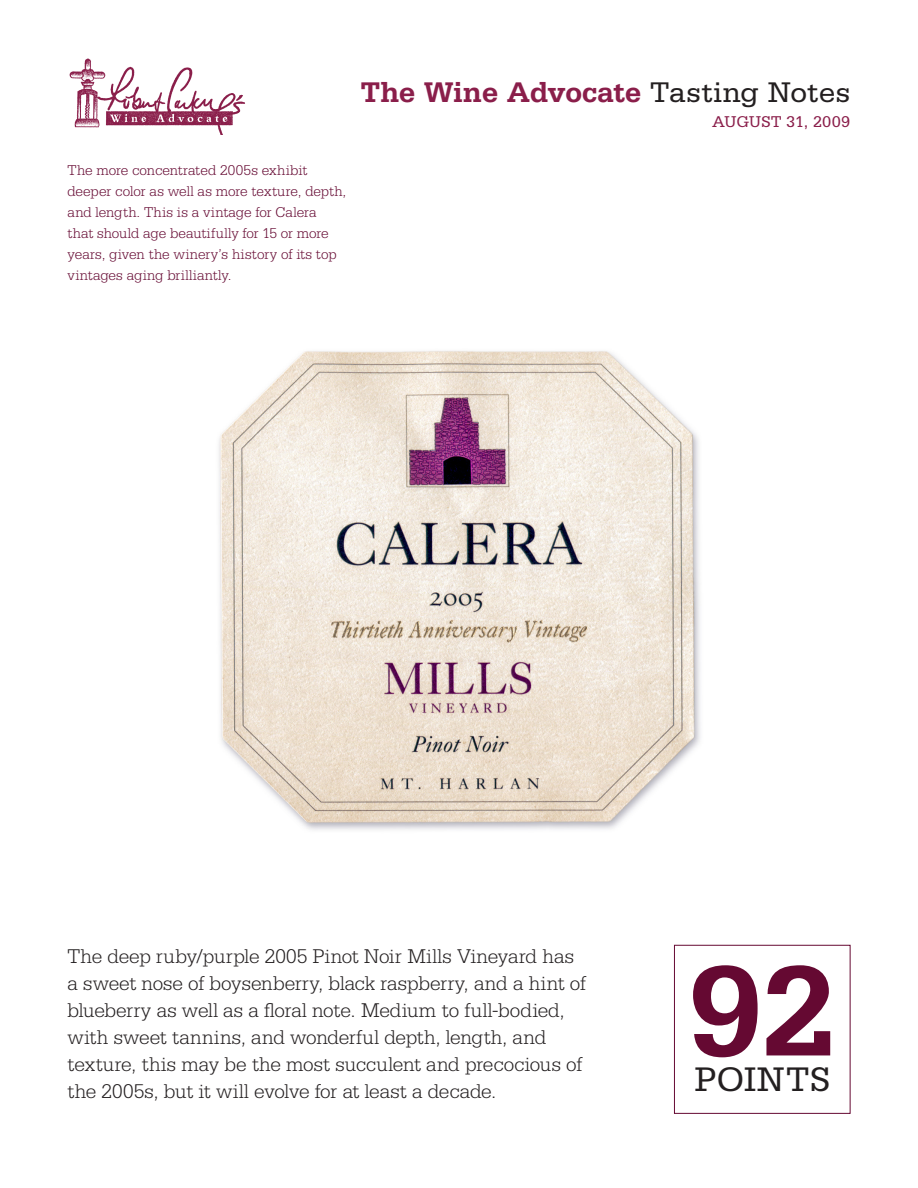
<style>
.page{position:relative;width:918px;height:1188px;background:#fff}
.page>*{position:absolute;margin:0;border:0;box-sizing:border-box;transform-origin:0 0}
.t1{font:700 135px "Serifa";color:#650932}
.t2{font:36px "Serifa";letter-spacing:.01em;color:#231f20}
.t3{font:700 30px "Serifa";letter-spacing:-.015em;color:#8a1e4a}
.t4{font:300 21px/27px "Serifa";letter-spacing:-.005em;color:#231f20}
.t5{font:16.5px "Serifa";letter-spacing:.005em;color:#8a1e4a}
.t6{font:300 15px/21px "Serifa";color:#650932}
.s1{font-weight:400;color:#231f20}
</style>
<div class="page">
<img style="left:69px;top:58px;width:176px;height:77px">
<div style="left:674px;top:945px;width:176px;height:169px;border:1px solid #650932"></div>
<img style="left:219px;top:351px;width:481px;height:479px">
<p class="t6" style="left:68px;top:159px;width:280px">The more concentrated 2005s exhibit deeper color as well as more texture, depth, and length. This is a vintage for Calera<br>that should age beautifully for 15 or more years, given the winery’s history of its top vintages aging brilliantly.</p>
<p class="t3" style="left:361px;top:75px;width:491px">The Wine Advocate <span class="s1">Tasting Notes</span></p>
<p class="t5" style="left:712px;top:113px;width:140px">AUGUST 31, 2009</p>
<p class="t4" style="left:68px;top:942px;width:520px">The deep ruby/purple 2005 Pinot Noir Mills Vineyard has a sweet nose of boysenberry, black raspberry, and a hint of blueberry as well as a floral note. Medium to full-bodied, with sweet tannins, and wonderful depth, length, and texture, this may be the most succulent and precocious of the 2005s, but it will evolve for at least a decade.</p>
<p class="t1" style="left:688px;top:932px;width:151px">92</p>
<p class="t2" style="left:695px;top:1060px;width:137px">POINTS</p>
</div>
